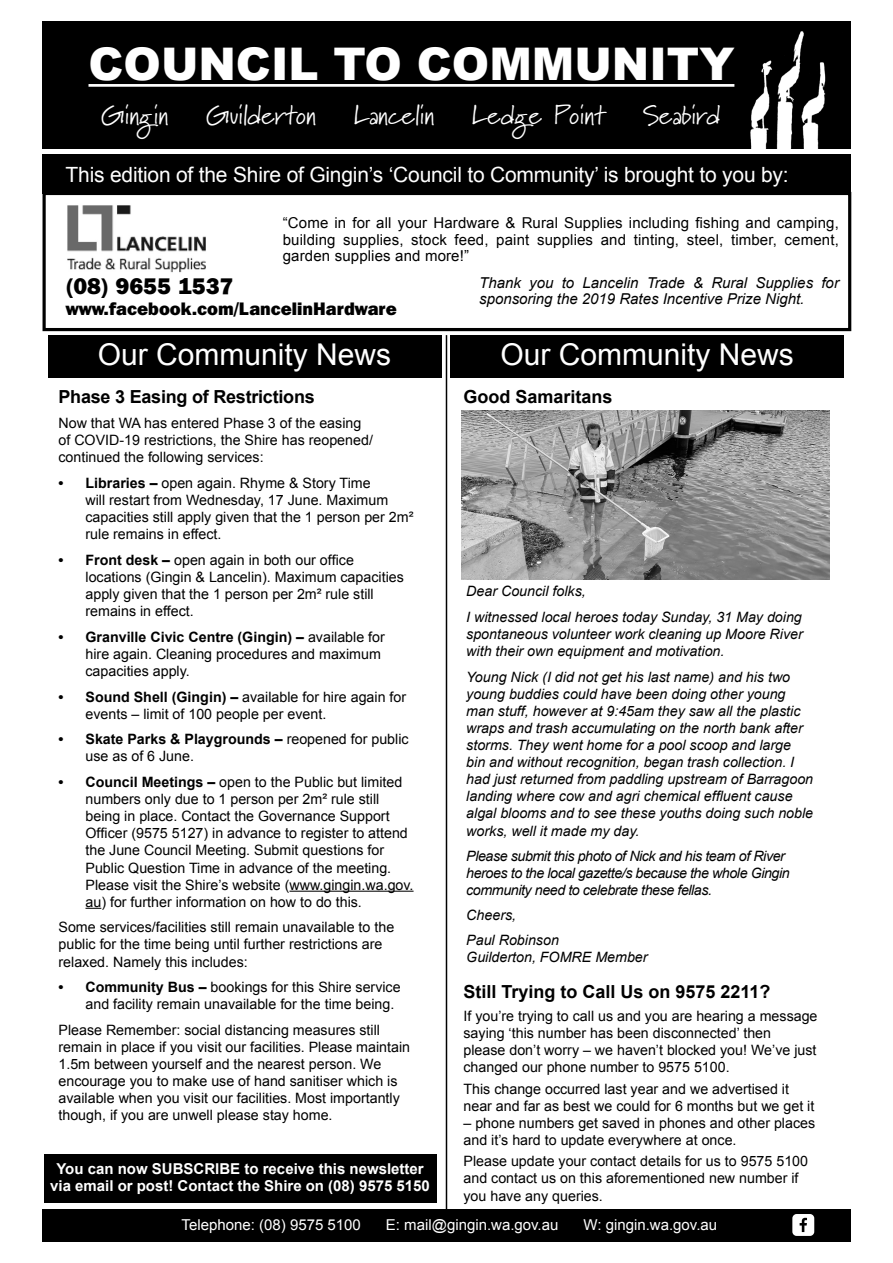
<style>
.page{position:relative;width:893px;height:1263px;background:#fff}
.page>*{position:absolute;margin:0;border:0;box-sizing:border-box;transform-origin:0 0}
.t1{font:900 45px "Arial";color:#fff}
.t2{font:30px "Arial";color:#fff}
.t3{font:27px "Marydale";color:#fff}
.t4{font:800 22.5px "Franklin Gothic IT Cby BT";color:#000}
.t5{font:21px "Arial";letter-spacing:-.01em;color:#fff}
.t6{font:700 18px "Arial";color:#000}
.t7{font:800 18px "Franklin Gothic IT Cby BT";color:#000}
.t8{font:15px/16.5px "Arial";letter-spacing:.01em;color:#000;text-align:justify}
.t9{font:700 15px/16.5px "Arial";color:#fff;text-align:center}
.t10{font:italic 15px/16.5px "Arial";color:#000}
.t11{font:15px "Arial";color:#fff}
.t12{font:14.25px/17.1px "Arial";color:#000}
.t13{font:italic 14.25px/17.1px "Arial";color:#000;text-align:justify}
.t14{font:italic 14.25px/17.1px "Arial";letter-spacing:-.03em;color:#000}
.s1{font-weight:700}
</style>
<div class="page">
<div style="left:44px;top:1155px;width:393px;height:48px;background:#000"></div>
<div style="left:49px;top:335px;width:393px;height:43px;background:#000"></div>
<div style="left:450px;top:335px;width:394px;height:43px;background:#000"></div>
<div style="left:93px;top:337px;width:307px;height:44px;background:#000"></div>
<div style="left:496px;top:337px;width:306px;height:44px;background:#000"></div>
<div style="left:43px;top:154px;width:808px;height:39px;background:#000"></div>
<hr style="left:289px;top:891px;width:125px;height:1px;background:#000">
<svg style="left:86px;top:908px;width:15px;height:1px"></svg>
<img style="left:67px;top:205px;width:139px;height:68px">
<img style="left:461px;top:411px;width:369px;height:169px">
<div style="left:43px;top:21px;width:808px;height:128px;background:#000"></div>
<img style="left:734px;top:31px;width:92px;height:118px">
<hr style="left:88px;top:84px;width:646px;height:3px;background:#fff">
<div style="left:43px;top:192px;width:808px;height:139px;border:3px solid #000"></div>
<hr style="left:446px;top:335px;width:1px;height:874px;background:#000">
<div style="left:43px;top:1209px;width:808px;height:33px;background:#000"></div>
<svg style="left:792px;top:1214px;width:22px;height:22px"></svg>
<p class="t1" style="left:88px;top:31px;width:647px">COUNCIL TO COMMUNITY</p>
<p class="t3" style="left:101px;top:99px;width:68px">Gingin</p>
<p class="t3" style="left:206px;top:99px;width:111px">Guilderton</p>
<p class="t3" style="left:354px;top:99px;width:82px">Lancelin</p>
<p class="t3" style="left:472px;top:99px;width:135px">Ledge Point</p>
<p class="t3" style="left:643px;top:99px;width:79px">Seabird</p>
<p class="t5" style="left:66px;top:160px;width:724px">This edition of the Shire of Gingin’s ‘Council to Community’ is brought to you by:</p>
<p class="t8" style="left:283px;top:215px;width:558px">“Come in for all your Hardware &amp; Rural Supplies including fishing and camping, building supplies, stock feed, paint supplies and tinting, steel, timber, cement, garden supplies and more!”</p>
<p class="t4" style="left:66px;top:271px;width:169px">(08) 9655 1537</p>
<p class="t7" style="left:66px;top:297px;width:333px">www.facebook.com/LancelinHardware</p>
<p class="t10" style="left:479px;top:274px;width:361px">Thank you to Lancelin Trade &amp; Rural Supplies for sponsoring the 2019 Rates Incentive Prize Night.</p>
<p class="t2" style="left:98px;top:335px;width:295px">Our Community News</p>
<p class="t2" style="left:500px;top:335px;width:295px">Our Community News</p>
<p class="t6" style="left:58px;top:384px;width:258px">Phase 3 Easing of Restrictions</p>
<p class="t12" style="left:58px;top:415px;width:316px">Now that WA has entered Phase 3 of the easing of COVID-19 restrictions, the Shire has reopened/ continued the following services:</p>
<p class="t12" style="left:86px;top:475px;width:329px;text-indent:-27px"><span class="s1">• Libraries –</span> open again. Rhyme &amp; Story Time<br>will restart from Wednesday, 17 June. Maximum capacities still apply given that the 1 person per 2m² rule remains in effect.</p>
<p class="t12" style="left:86px;top:551px;width:320px;text-indent:-27px"><span class="s1">• Front desk –</span> open again in both our office locations (Gingin &amp; Lancelin). Maximum capacities apply given that the 1 person per 2m² rule still remains in effect.</p>
<p class="t12" style="left:86px;top:628px;width:301px;text-indent:-27px"><span class="s1">• Granville Civic Centre (Gingin) –</span> available for hire again. Cleaning procedures and maximum capacities apply.</p>
<p class="t12" style="left:86px;top:688px;width:322px;text-indent:-27px"><span class="s1">• Sound Shell (Gingin) –</span> available for hire again for events – limit of 100 people per event.</p>
<p class="t12" style="left:86px;top:731px;width:325px;text-indent:-27px"><span class="s1">• Skate Parks &amp; Playgrounds –</span> reopened for public use as of 6 June.</p>
<p class="t12" style="left:86px;top:774px;width:330px;text-indent:-27px"><span class="s1">• Council Meetings –</span> open to the Public but limited numbers only due to 1 person per 2m² rule still being in place. Contact the Governance Support Officer (9575 5127) in advance to register to attend the June Council Meeting. Submit questions for Public Question Time in advance of the meeting.<br>Please visit the Shire’s website (www.gingin.wa.gov. au) for further information on how to do this.</p>
<p class="t12" style="left:58px;top:919px;width:337px">Some services/facilities still remain unavailable to the public for the time being until further restrictions are relaxed. Namely this includes:</p>
<p class="t12" style="left:86px;top:979px;width:317px;text-indent:-27px"><span class="s1">• Community Bus –</span> bookings for this Shire service and facility remain unavailable for the time being.</p>
<p class="t12" style="left:58px;top:1021px;width:353px">Please Remember: social distancing measures still remain in place if you visit our facilities. Please maintain 1.5m between yourself and the nearest person. We encourage you to make use of hand sanitiser which is available when you visit our facilities. Most importantly though, if you are unwell please stay home.</p>
<p class="t9" style="left:50px;top:1161px;width:381px">You can now SUBSCRIBE to receive this newsletter via email or post! Contact the Shire on (08) 9575 5150</p>
<p class="t6" style="left:463px;top:384px;width:151px">Good Samaritans</p>
<p class="t13" style="left:466px;top:583px;width:121px">Dear Council folks,</p>
<p class="t13" style="left:466px;top:608px;width:338px">I witnessed local heroes today Sunday, 31 May doing spontaneous volunteer work cleaning up Moore River with their own equipment and motivation.</p>
<p class="t13" style="left:466px;top:668px;width:348px;text-align:left">Young Nick (I did not get his last name) and his two young buddies could have been doing other young man stuff, however at 9:45am they saw all the plastic wraps and trash accumulating on the north bank after storms. They went home for a pool scoop and large bin and without recognition, began trash collection. I had just returned from paddling upstream of Barragoon landing where cow and agri chemical effluent cause algal blooms and to see these youths doing such noble works, well it made my day.</p>
<p class="t14" style="left:466px;top:848px;width:325px">Please submit this photo of Nick and his team of River heroes to the local gazette/s because the whole Gingin community need to celebrate these fellas.</p>
<p class="t13" style="left:466px;top:907px;width:51px">Cheers,</p>
<p class="t13" style="left:466px;top:932px;width:94px">Paul Robinson</p>
<p class="t13" style="left:466px;top:948px;width:183px">Guilderton, FOMRE Member</p>
<p class="t6" style="left:463px;top:979px;width:309px">Still Trying to Call Us on 9575 2211?</p>
<p class="t12" style="left:463px;top:1008px;width:356px">If you’re trying to call us and you are hearing a message saying ‘this number has been disconnected’ then<br>please don’t worry – we haven’t blocked you! We’ve just changed our phone number to 9575 5100.</p>
<p class="t12" style="left:463px;top:1080px;width:352px">This change occurred last year and we advertised it near and far as best we could for 6 months but we get it</p>
<p class="t12" style="left:463px;top:1114px;width:353px">– phone numbers get saved in phones and other places and it’s hard to update everywhere at once.</p>
<p class="t12" style="left:463px;top:1153px;width:346px">Please update your contact details for us to 9575 5100 and contact us on this aforementioned new number if you have any queries.</p>
<p class="t11" style="left:182px;top:1214px;width:181px">Telephone: (08) 9575 5100</p>
<p class="t11" style="left:386px;top:1214px;width:174px">E: mail@gingin.wa.gov.au</p>
<p class="t11" style="left:583px;top:1214px;width:135px">W: gingin.wa.gov.au</p>
</div>
